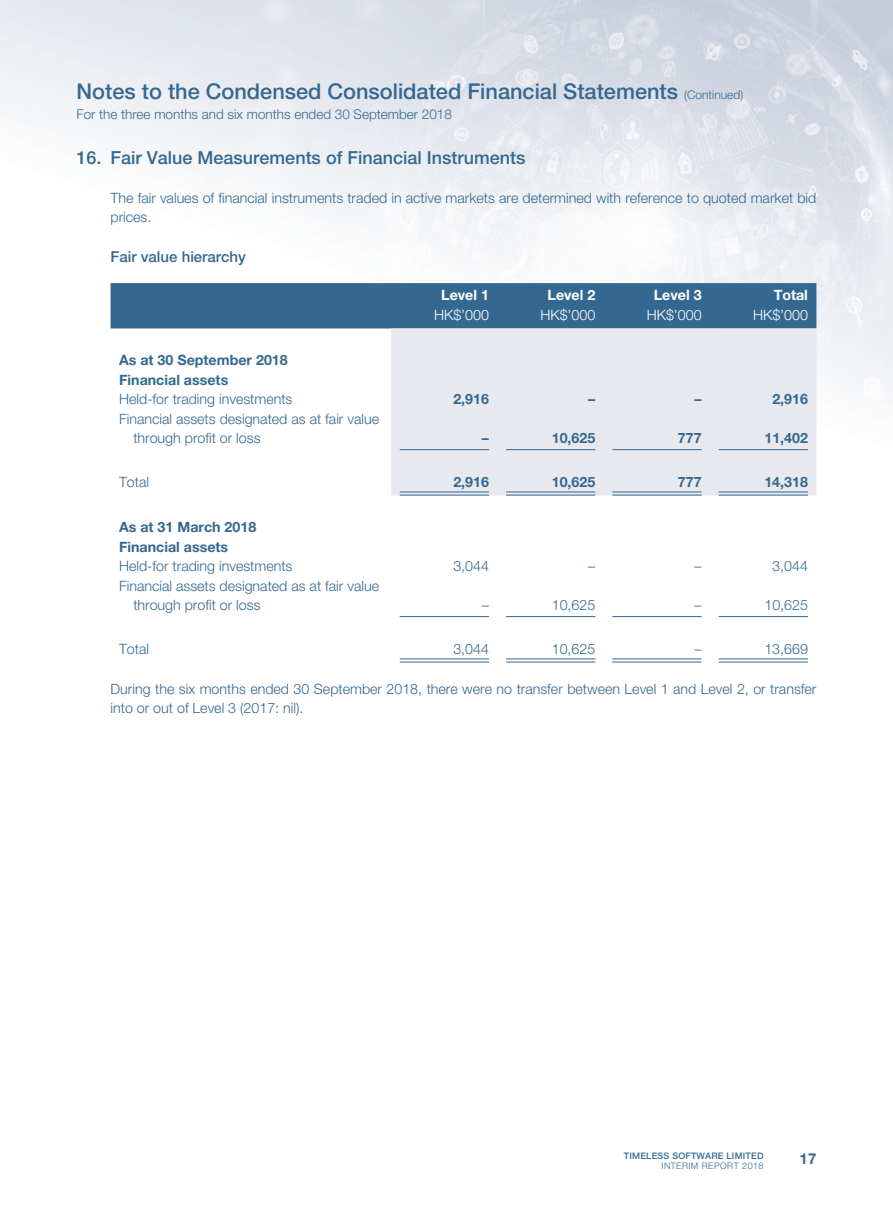
<style>
.page{position:relative;width:893px;height:1212px;background:#fff}
.page>*{position:absolute;margin:0;border:0;box-sizing:border-box;transform-origin:0 0}
.t1{font:500 21.75px "Helvetica Neue LT Std";color:#356890}
.t2{font:500 18px "Helvetica Neue LT Std";color:#356890}
.t3{font:500 15px "Helvetica Neue LT Std";color:#356890}
.t4{font:700 15px "Helvetica Neue LT Std";color:#356890}
.t5{font:300 14.25px/19.5px "Helvetica Neue LT Std";color:#356890}
.t6{font:700 14.25px/19.5px "Helvetica Neue LT Std";color:#356890}
.t7{font:300 14.25px "Helvetica Neue LT Std";color:#fff}
.t8{font:700 14.25px "Helvetica Neue LT Std";color:#fff}
.t9{font:300 13.5px "Helvetica Neue LT Std";color:#356890}
.t10{font:500 9px "Helvetica Neue LT Std";letter-spacing:.025em;color:#356890}
.t11{font:300 9px "Helvetica Neue LT Std";letter-spacing:.05em;color:#356890}
.s1{font-weight:300;font-size:12px}
</style>
<div class="page">
<img style="left:0;top:0;width:893px;height:663px">
<div style="left:111px;top:283px;width:705px;height:45px;background:#356890"></div>
<div style="left:391px;top:328px;width:425px;height:167px;background:#e7e9ef"></div>
<hr style="left:400px;top:449px;width:89px;height:1px;background:#356890">
<hr style="left:506px;top:449px;width:89px;height:1px;background:#356890">
<hr style="left:612px;top:449px;width:90px;height:1px;background:#356890">
<hr style="left:719px;top:449px;width:89px;height:1px;background:#356890">
<hr style="left:400px;top:492px;width:89px;height:1px;background:#356890">
<hr style="left:400px;top:495px;width:89px;height:1px;background:#356890">
<hr style="left:506px;top:492px;width:89px;height:1px;background:#356890">
<hr style="left:506px;top:495px;width:89px;height:1px;background:#356890">
<hr style="left:612px;top:492px;width:90px;height:1px;background:#356890">
<hr style="left:612px;top:495px;width:90px;height:1px;background:#356890">
<hr style="left:719px;top:492px;width:89px;height:1px;background:#356890">
<hr style="left:719px;top:495px;width:89px;height:1px;background:#356890">
<hr style="left:400px;top:616px;width:89px;height:1px;background:#356890">
<hr style="left:506px;top:616px;width:89px;height:1px;background:#356890">
<hr style="left:612px;top:616px;width:90px;height:1px;background:#356890">
<hr style="left:719px;top:616px;width:89px;height:1px;background:#356890">
<hr style="left:400px;top:659px;width:89px;height:1px;background:#356890">
<hr style="left:400px;top:662px;width:89px;height:1px;background:#356890">
<hr style="left:506px;top:659px;width:89px;height:1px;background:#356890">
<hr style="left:506px;top:662px;width:89px;height:1px;background:#356890">
<hr style="left:612px;top:659px;width:90px;height:1px;background:#356890">
<hr style="left:612px;top:662px;width:90px;height:1px;background:#356890">
<hr style="left:719px;top:659px;width:89px;height:1px;background:#356890">
<hr style="left:719px;top:662px;width:89px;height:1px;background:#356890">
<h1 class="t1" style="left:77px;top:83px;width:668px">Notes to the Condensed Consolidated Financial Statements <span class="s1">(Continued)</span></h1>
<p class="t9" style="left:77px;top:109px;width:377px">For the three months and six months ended 30 September 2018</p>
<p class="t2" style="left:77px;top:151px;width:450px">16. Fair Value Measurements of Financial Instruments</p>
<p class="t5" style="left:111px;top:190px;width:707px">The fair values of financial instruments traded in active markets are determined with reference to quoted market bid prices.</p>
<p class="t3" style="left:111px;top:251px;width:137px">Fair value hierarchy</p>
<p class="t8" style="left:441px;top:290px;width:49px">Level 1</p>
<p class="t8" style="left:548px;top:290px;width:49px">Level 2</p>
<p class="t8" style="left:654px;top:290px;width:49px">Level 3</p>
<p class="t8" style="left:774px;top:290px;width:36px">Total</p>
<p class="t7" style="left:434px;top:309px;width:56px">HK$’000</p>
<p class="t7" style="left:540px;top:309px;width:56px">HK$’000</p>
<p class="t7" style="left:647px;top:309px;width:56px">HK$’000</p>
<p class="t7" style="left:753px;top:309px;width:56px">HK$’000</p>
<p class="t6" style="left:119px;top:352px;width:170px">As at 30 September 2018<br>Financial assets</p>
<p class="t5" style="left:119px;top:391px;width:175px">Held-for trading investments</p>
<p class="t6" style="left:453px;top:391px;width:37px">2,916</p>
<p class="t6" style="left:588px;top:391px;width:9px">–</p>
<p class="t6" style="left:694px;top:391px;width:9px">–</p>
<p class="t6" style="left:772px;top:391px;width:37px">2,916</p>
<p class="t5" style="left:133px;top:410px;width:247px;text-indent:-14px">Financial assets designated as at fair value through profit or loss</p>
<p class="t6" style="left:482px;top:430px;width:9px">–</p>
<p class="t6" style="left:552px;top:430px;width:45px">10,625</p>
<p class="t6" style="left:678px;top:430px;width:25px">777</p>
<p class="t6" style="left:764px;top:430px;width:45px">11,402</p>
<p class="t5" style="left:119px;top:473px;width:32px">Total</p>
<p class="t6" style="left:453px;top:473px;width:37px">2,916</p>
<p class="t6" style="left:552px;top:473px;width:45px">10,625</p>
<p class="t6" style="left:678px;top:473px;width:25px">777</p>
<p class="t6" style="left:764px;top:473px;width:45px">14,318</p>
<p class="t6" style="left:119px;top:519px;width:139px">As at 31 March 2018<br>Financial assets</p>
<p class="t5" style="left:119px;top:558px;width:175px">Held-for trading investments</p>
<p class="t5" style="left:453px;top:558px;width:37px">3,044</p>
<p class="t5" style="left:588px;top:558px;width:9px">–</p>
<p class="t5" style="left:694px;top:558px;width:9px">–</p>
<p class="t5" style="left:772px;top:558px;width:37px">3,044</p>
<p class="t5" style="left:133px;top:577px;width:247px;text-indent:-14px">Financial assets designated as at fair value through profit or loss</p>
<p class="t5" style="left:482px;top:597px;width:9px">–</p>
<p class="t5" style="left:552px;top:597px;width:45px">10,625</p>
<p class="t5" style="left:694px;top:597px;width:9px">–</p>
<p class="t5" style="left:764px;top:597px;width:45px">10,625</p>
<p class="t5" style="left:119px;top:640px;width:32px">Total</p>
<p class="t5" style="left:453px;top:640px;width:37px">3,044</p>
<p class="t5" style="left:552px;top:640px;width:45px">10,625</p>
<p class="t5" style="left:694px;top:640px;width:9px">–</p>
<p class="t5" style="left:764px;top:640px;width:45px">13,669</p>
<p class="t5" style="left:111px;top:681px;width:707px">During the six months ended 30 September 2018, there were no transfer between Level 1 and Level 2, or transfer into or out of Level 3 (2017: nil).</p>
<p class="t10" style="left:624px;top:1152px;width:141px">TIMELESS SOFTWARE LIMITED</p>
<p class="t11" style="left:661px;top:1163px;width:104px">INTERIM REPORT 2018</p>
<p class="t4" style="left:799px;top:1153px;width:19px">17</p>
</div>
